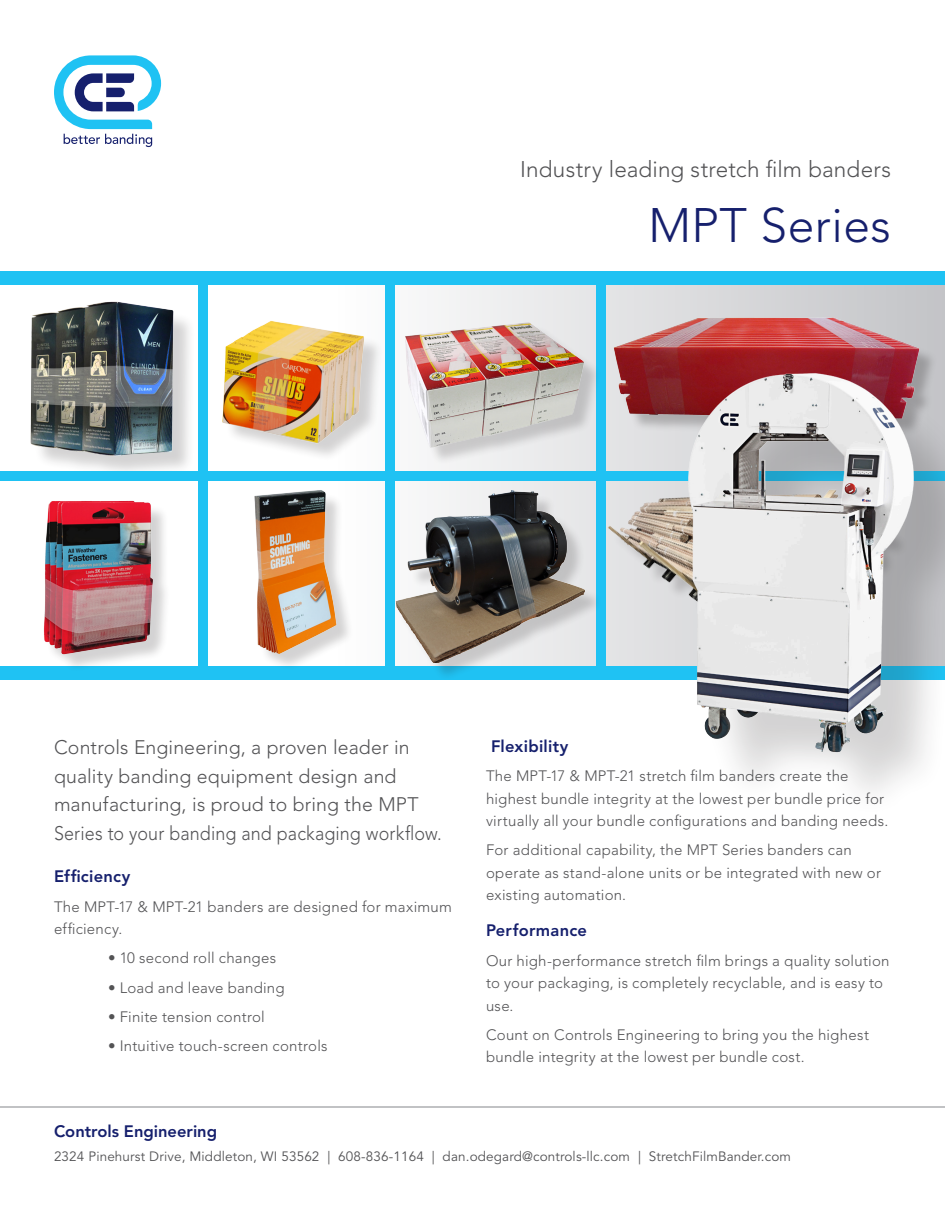
<style>
.page{position:relative;width:945px;height:1215px;background:#fff}
.page>*{position:absolute;margin:0;border:0;box-sizing:border-box;transform-origin:0 0}
.Sell_Sheet_Product_h{font:300 48px "Avenir LT Std";letter-spacing:.01em;color:#16206d}
.Sell_Sheet_above_Pro{font:300 22.5px "Avenir LT Std";letter-spacing:.005em;color:#535355}
.Sell_Sheet_ntro{font:300 19.5px/28.5px "Avenir LT Std";letter-spacing:.005em;color:#535355}
.Sell_Sheet_body_acce{font:800 16.5px "Avenir LT Std";letter-spacing:.01em;color:#16206d}
.Sell_Sheet_body{font:300 15px/22.5px "Avenir LT Std";letter-spacing:.015em;color:#535355}
.t1{font:13.5px "Avenir LT Std";letter-spacing:.01em;color:#535355}
</style>
<div class="page">
<div style="left:0;top:275px;width:945px;height:405px;background:linear-gradient(to right,#fff,#cacbce)"></div>
<img style="left:594px;top:290px;width:332px;height:181px">
<svg style="left:54px;top:55px;width:107px;height:92px"></svg>
<img style="left:18px;top:285px;width:202px;height:186px">
<hr style="left:0;top:1107px;width:945px;height:1px;background:#85878a">
<div style="left:0;top:666px;width:945px;height:13px;background:#1fc2f3"></div>
<div style="left:0;top:271px;width:945px;height:14px;background:#1fc2f3"></div>
<div style="left:198px;top:280px;width:9px;height:396px;background:#1fc2f3"></div>
<div style="left:0;top:471px;width:945px;height:10px;background:#1fc2f3"></div>
<div style="left:47px;top:504px;width:124px;height:168px;background:#231f20;opacity:.2"></div>
<img style="left:31px;top:487px;width:128px;height:176px">
<div style="left:385px;top:282px;width:10px;height:395px;background:#1fc2f3"></div>
<div style="left:225px;top:324px;width:159px;height:139px;background:#231f20;opacity:.2"></div>
<img style="left:194px;top:308px;width:183px;height:138px">
<div style="left:257px;top:493px;width:98px;height:178px;background:#231f20;opacity:.2"></div>
<img style="left:242px;top:483px;width:117px;height:171px">
<div style="left:596px;top:282px;width:10px;height:396px;background:#1fc2f3"></div>
<div style="left:399px;top:493px;width:204px;height:188px;background:#231f20;opacity:.2"></div>
<img style="left:395px;top:481px;width:196px;height:181px">
<img style="left:599px;top:384px;width:73px;height:297px">
<img style="left:672px;top:311px;width:273px;height:464px">
<div style="left:408px;top:325px;width:194px;height:140px;background:#231f20;opacity:.2"></div>
<img style="left:395px;top:315px;width:196px;height:135px">
<p class="Sell_Sheet_above_Pro" style="left:520px;top:156px;width:372px">Industry leading stretch film banders</p>
<p class="Sell_Sheet_Product_h" style="left:648px;top:197px;width:244px">MPT Series</p>
<p class="Sell_Sheet_ntro" style="left:54px;top:733px;width:389px">Controls Engineering, a proven leader in quality banding equipment design and manufacturing, is proud to bring the MPT Series to your banding and packaging workflow.</p>
<p class="Sell_Sheet_body_acce" style="left:54px;top:867px;width:78px">Efficiency</p>
<p class="Sell_Sheet_body" style="left:54px;top:895px;width:400px">The MPT-17 &amp; MPT-21 banders are designed for maximum efficiency.</p>
<p class="Sell_Sheet_body" style="left:108px;top:947px;width:170px">• 10 second roll changes</p>
<p class="Sell_Sheet_body" style="left:108px;top:976px;width:178px">• Load and leave banding</p>
<p class="Sell_Sheet_body" style="left:108px;top:1006px;width:158px">• Finite tension control</p>
<p class="Sell_Sheet_body" style="left:108px;top:1035px;width:221px">• Intuitive touch-screen controls</p>
<p class="Sell_Sheet_body_acce" style="left:491px;top:736px;width:79px">Flexibility</p>
<p class="Sell_Sheet_body" style="left:486px;top:765px;width:404px">The MPT-17 &amp; MPT-21 stretch film banders create the highest bundle integrity at the lowest per bundle price for virtually all your bundle configurations and banding needs.</p>
<p class="Sell_Sheet_body" style="left:486px;top:839px;width:397px">For additional capability, the MPT Series banders can operate as stand-alone units or be integrated with new or existing automation.</p>
<p class="Sell_Sheet_body_acce" style="left:486px;top:921px;width:103px">Performance</p>
<p class="Sell_Sheet_body" style="left:486px;top:949px;width:405px">Our high-performance stretch film brings a quality solution to your packaging, is completely recyclable, and is easy to use.</p>
<p class="Sell_Sheet_body" style="left:486px;top:1024px;width:384px">Count on Controls Engineering to bring you the highest bundle integrity at the lowest per bundle cost.</p>
<p class="Sell_Sheet_body_acce" style="left:54px;top:1122px;width:165px">Controls Engineering</p>
<p class="t1" style="left:54px;top:1149px;width:739px">2324 Pinehurst Drive, Middleton, WI 53562 | 608-836-1164 | dan.odegard@controls-llc.com | StretchFilmBander.com</p>
</div>
